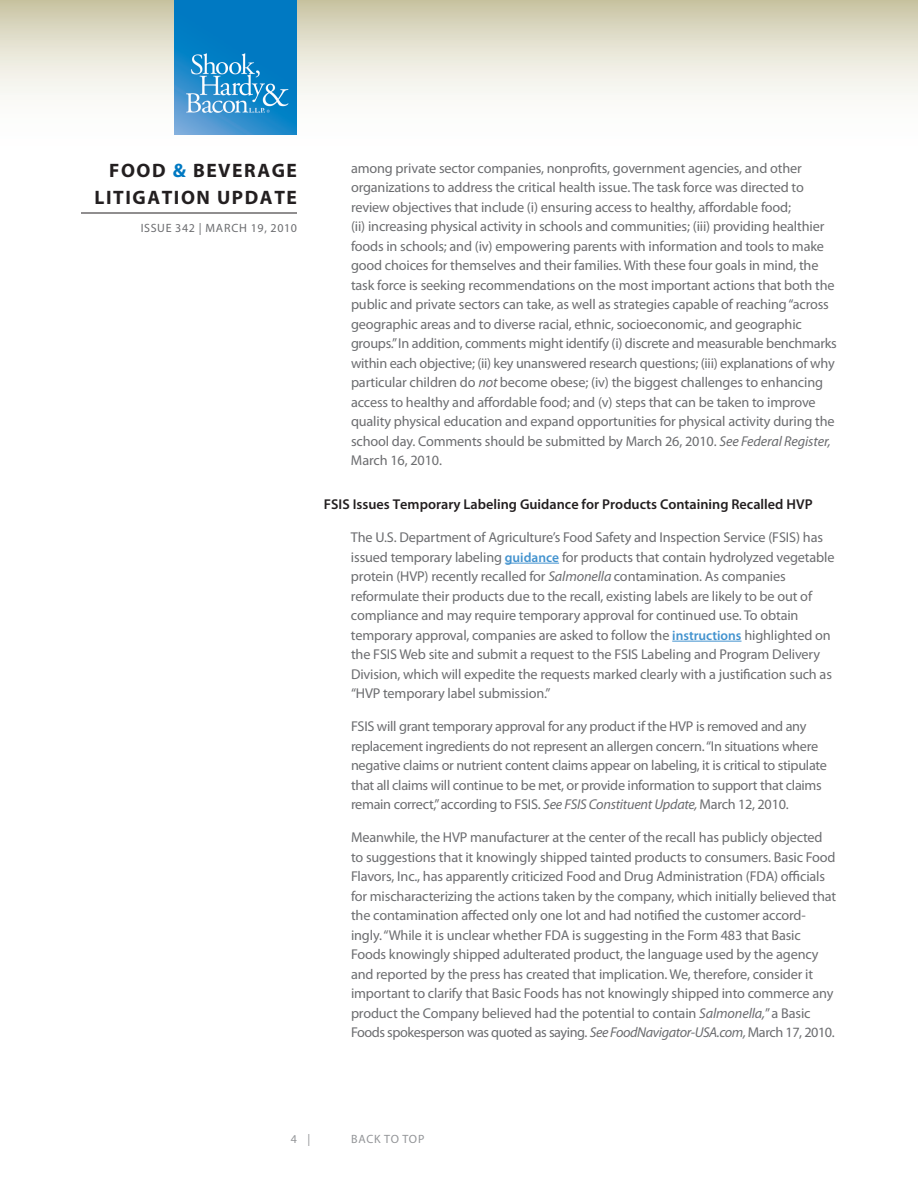
<style>
.page{position:relative;width:918px;height:1188px;background:#fff}
.page>*{position:absolute;margin:0;border:0;box-sizing:border-box;transform-origin:0 0}
.t1{font:700 19.5px/27px "Myriad Pro";letter-spacing:.08em;color:#231f20;text-align:right}
.Body{font:14.25px/19.5px "Myriad Pro";letter-spacing:-.01em;color:#6c6d70}
.Subhead{font:600 14.25px "Myriad Pro";color:#231f20}
.t2{font:12px "Myriad Pro";letter-spacing:.05em;color:#6c6d70}
.t3{font:12px "Myriad Pro";letter-spacing:.06em;color:#939598}
.s1{color:#0079c2}
.s2{font-style:italic}
.s3{font-weight:600;font-size:13.5px;color:#4393cf}
</style>
<div class="page">
<svg style="left:0;top:0;width:918px;height:135px"></svg>
<hr style="left:81px;top:213px;width:216px;height:1px;background:#231f20">
<img style="left:175px;top:0;width:122px;height:135px">
<hr style="left:505px;top:563px;width:54px;height:1px;background:#4393cf">
<hr style="left:672px;top:641px;width:70px;height:1px;background:#4393cf">
<h1 class="t1" style="left:94px;top:156px;width:204px">FOOD <span class="s1">&amp;</span> BEVERAGE<br>LITIGATION UPDATE</h1>
<p class="t2" style="left:141px;top:221px;width:158px">ISSUE 342 | MARCH 19, 2010</p>
<p class="Body" style="left:351px;top:158px;width:487px">among private sector companies, nonprofits, government agencies, and other organizations to address the critical health issue. The task force was directed to review objectives that include (i) ensuring access to healthy, affordable food;<br>(ii) increasing physical activity in schools and communities; (iii) providing healthier foods in schools; and (iv) empowering parents with information and tools to make good choices for themselves and their families. With these four goals in mind, the task force is seeking recommendations on the most important actions that both the public and private sectors can take, as well as strategies capable of reaching “across geographic areas and to diverse racial, ethnic, socioeconomic, and geographic groups.” In addition, comments might identify (i) discrete and measurable benchmarks within each objective; (ii) key unanswered research questions; (iii) explanations of why particular children do <span class="s2">not</span> become obese; (iv) the biggest challenges to enhancing access to healthy and affordable food; and (v) steps that can be taken to improve quality physical education and expand opportunities for physical activity during the school day. Comments should be submitted by March 26, 2010. <span class="s2">See Federal Register, </span>March 16, 2010.</p>
<p class="Subhead" style="left:324px;top:495px;width:490px">FSIS Issues Temporary Labeling Guidance for Products Containing Recalled HVP</p>
<p class="Body" style="left:351px;top:528px;width:485px">The U.S. Department of Agriculture’s Food Safety and Inspection Service (FSIS) has issued temporary labeling <span class="s3">guidance</span> for products that contain hydrolyzed vegetable protein (HVP) recently recalled for <span class="s2">Salmonella</span> contamination. As companies reformulate their products due to the recall, existing labels are likely to be out of compliance and may require temporary approval for continued use. To obtain temporary approval, companies are asked to follow the <span class="s3">instructions</span> highlighted on the FSIS Web site and submit a request to the FSIS Labeling and Program Delivery Division, which will expedite the requests marked clearly with a justification such as “HVP temporary label submission.”</p>
<p class="Body" style="left:351px;top:717px;width:478px">FSIS will grant temporary approval for any product if the HVP is removed and any replacement ingredients do not represent an allergen concern. “In situations where negative claims or nutrient content claims appear on labeling, it is critical to stipulate that all claims will continue to be met, or provide information to support that claims remain correct,” according to FSIS. <span class="s2">See FSIS Constituent Update,</span> March 12, 2010.</p>
<p class="Body" style="left:351px;top:828px;width:487px">Meanwhile, the HVP manufacturer at the center of the recall has publicly objected to suggestions that it knowingly shipped tainted products to consumers. Basic Food Flavors, Inc., has apparently criticized Food and Drug Administration (FDA) officials for mischaracterizing the actions taken by the company, which initially believed that the contamination affected only one lot and had notified the customer accord&shy;ingly. “While it is unclear whether FDA is suggesting in the Form 483 that Basic Foods knowingly shipped adulterated product, the language used by the agency and reported by the press has created that implication. We, therefore, consider it important to clarify that Basic Foods has not knowingly shipped into commerce any product the Company believed had the potential to contain <span class="s2">Salmonella,</span>” a Basic Foods spokesperson was quoted as saying. <span class="s2">See FoodNavigator-USA.com,</span> March 17, 2010.</p>
<p class="t3" style="left:291px;top:1132px;width:21px">4 |</p>
<p class="t3" style="left:351px;top:1132px;width:75px">BACK TO TOP</p>
</div>
